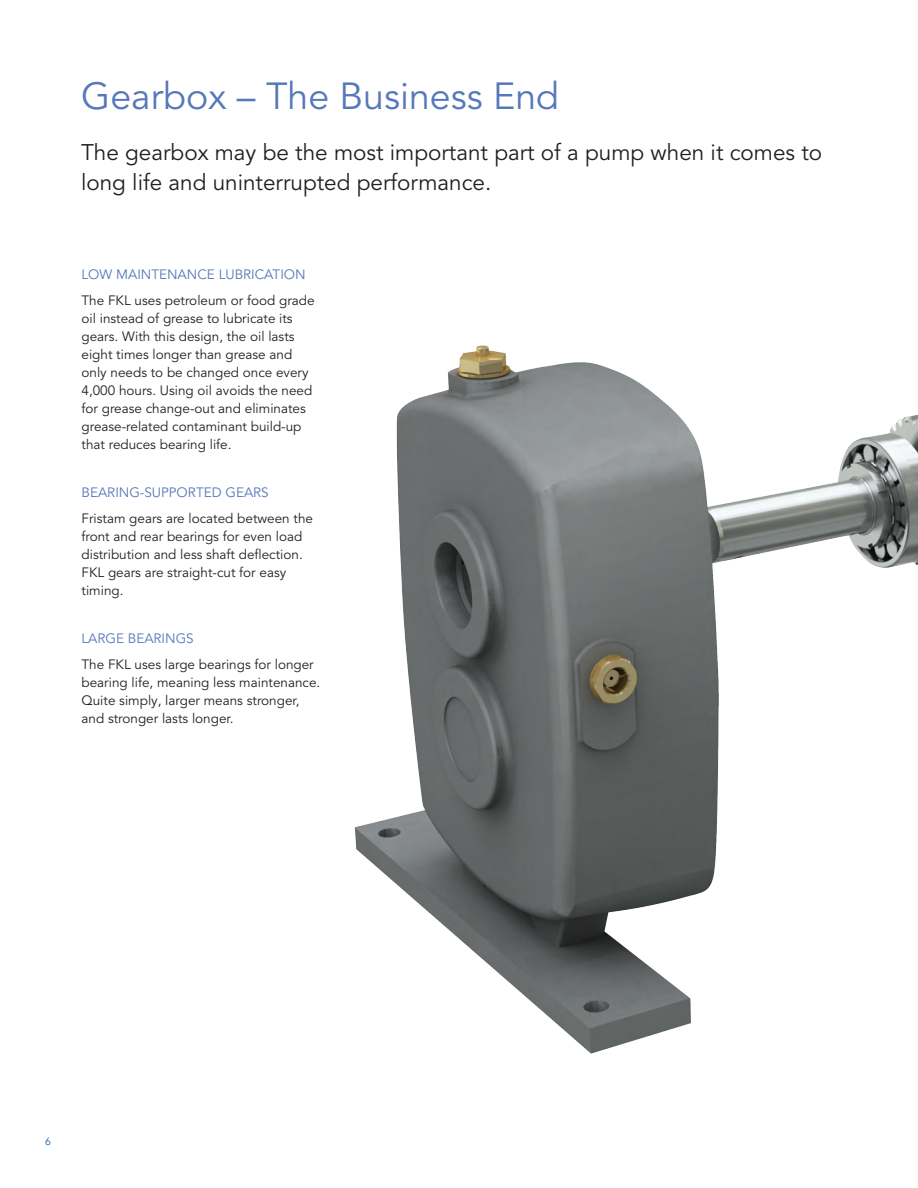
<style>
.page{position:relative;width:918px;height:1188px;background:#fff}
.page>*{position:absolute;margin:0;border:0;box-sizing:border-box;transform-origin:0 0}
.t1{font:37.5px "Avenir LT Pro";color:#5677b9}
.t2{font:22.5px/30px "Avenir LT Pro";color:#231f20}
.t3{font:13.5px/18px "Avenir LT Pro";color:#231f20}
.t4{font:13.5px "Avenir LT Pro";color:#5677b9}
.t5{font:10.5px "Avenir LT Pro";color:#235fab}
</style>
<div class="page">
<img style="left:354px;top:345px;width:564px;height:709px">
<h1 class="t1" style="left:81px;top:74px;width:479px">Gearbox – The Business End</h1>
<h2 class="t2" style="left:81px;top:137px;width:743px">The gearbox may be the most important part of a pump when it comes to long life and uninterrupted performance.</h2>
<p class="t4" style="left:82px;top:266px;width:226px">LOW MAINTENANCE LUBRICATION</p>
<p class="t3" style="left:82px;top:292px;width:235px">The FKL uses petroleum or food grade oil instead of grease to lubricate its gears. With this design, the oil lasts eight times longer than grease and only needs to be changed once every 4,000 hours. Using oil avoids the need for grease change-out and eliminates grease-related contaminant build-up that reduces bearing life.</p>
<p class="t4" style="left:82px;top:484px;width:189px">BEARING-SUPPORTED GEARS</p>
<p class="t3" style="left:82px;top:510px;width:233px">Fristam gears are located between the front and rear bearings for even load distribution and less shaft deflection.<br>FKL gears are straight-cut for easy timing.</p>
<p class="t4" style="left:82px;top:630px;width:114px">LARGE BEARINGS</p>
<p class="t3" style="left:82px;top:656px;width:240px">The FKL uses large bearings for longer bearing life, meaning less maintenance.<br>Quite simply, larger means stronger, and stronger lasts longer.</p>
<p class="t5" style="left:45px;top:1135px;width:7px">6</p>
</div>
